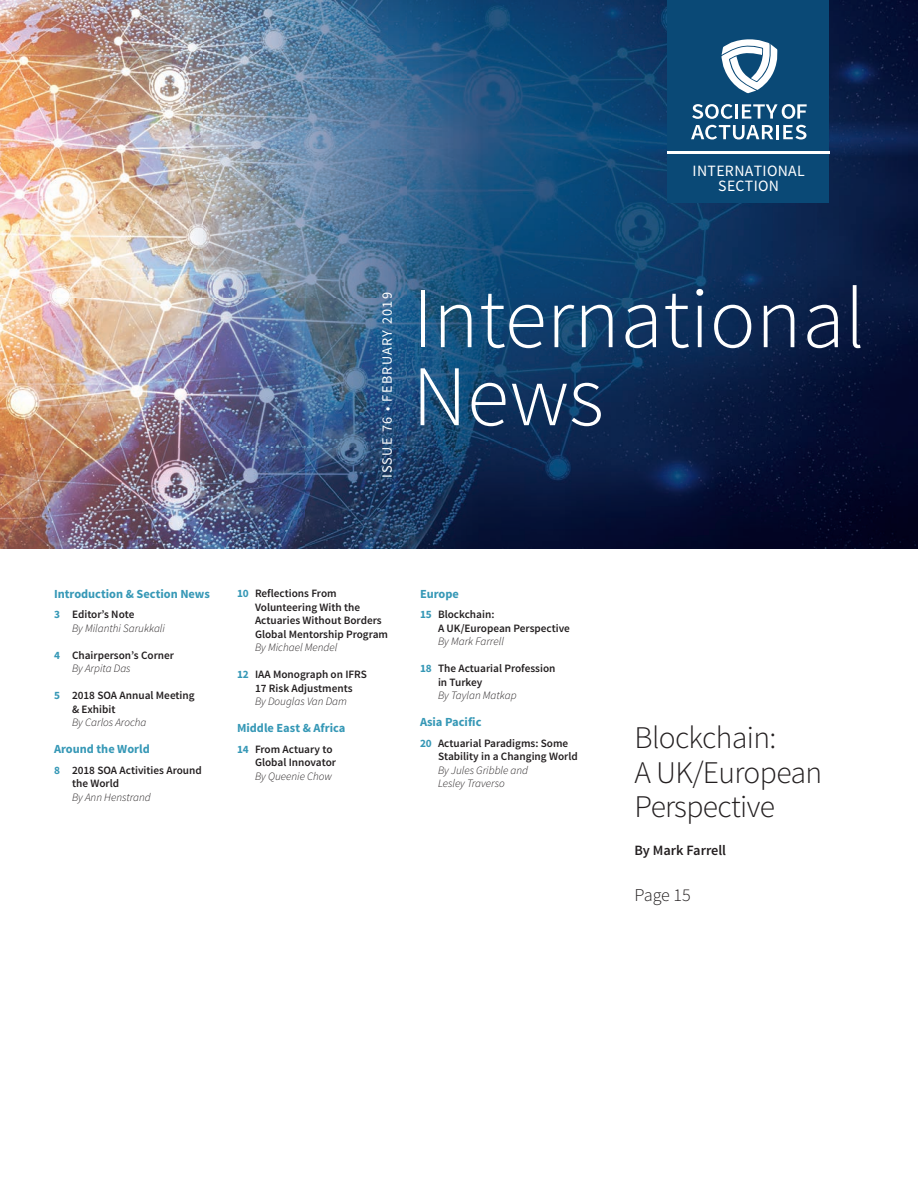
<style>
.page{position:relative;width:918px;height:1188px;background:#fff}
.page>*{position:absolute;margin:0;border:0;box-sizing:border-box;transform-origin:0 0}
.t1{font:300 86.25px/78px "Source Sans Pro";color:#fff}
.t2{font:300 31.5px/34.5px "Source Sans Pro";letter-spacing:-.02em;color:#231f20}
.t3{font:300 18px "Source Sans Pro";letter-spacing:-.005em;color:#231f20}
.t4{font:15.75px/15px "Source Sans Pro";letter-spacing:.02em;color:#fff;text-align:center}
.t5{font:14.25px "Source Sans Pro";letter-spacing:.09em;color:#fff}
.t6{font:600 14.25px "Source Sans Pro";color:#231f20}
.t7{font:700 12.3px "Source Sans Pro";color:#3698b6}
.t8{font:600 11.25px/13.5px "Source Sans Pro";color:#231f20}
.t9{font:italic 300 11.25px/13.5px "Source Sans Pro";color:#231f20}
.s1{font-weight:700;font-style:normal;color:#3698b6}
.s2{font-weight:600;font-style:normal}
.s3{font-weight:700;color:#3698b6}
.s4{font-weight:300;font-style:italic}
</style>
<div class="page">
<img style="left:0;top:0;width:918px;height:548px">
<div style="left:668px;top:0;width:161px;height:202px;background:#0a4976"></div>
<svg style="left:721px;top:39px;width:57px;height:54px"></svg>
<svg style="left:692px;top:104px;width:41px;height:15px"></svg>
<hr style="left:735px;top:104px;width:3px;height:15px;background:#fff">
<svg style="left:742px;top:104px;width:65px;height:15px"></svg>
<svg style="left:691px;top:125px;width:82px;height:15px"></svg>
<hr style="left:776px;top:125px;width:3px;height:14px;background:#fff">
<svg style="left:783px;top:125px;width:23px;height:15px"></svg>
<hr style="left:668px;top:151px;width:161px;height:3px;background:#fff">
<h3 class="t4" style="left:693px;top:164px;width:114px">INTERNATIONAL<br>SECTION</h3>
<p class="t5" style="left:378px;top:478px;width:188px;rotate:-90deg">ISSUE 76 • FEBRUARY 2019</p>
<h1 class="t1" style="left:412px;top:280px;width:455px">International<br>News</h1>
<p class="t7" style="left:54px;top:586px;width:158px">Introduction &amp; Section News</p>
<p class="t9" style="left:72px;top:608px;width:95px;text-indent:-18px"><span class="s1">3</span> <span class="s2">Editor’s Note<br></span>By Milanthi Sarukkali</p>
<p class="t8" style="left:72px;top:649px;width:104px;text-indent:-18px"><span class="s3">4</span> Chairperson’s Corner<br><span class="s4">By Arpita Das</span></p>
<p class="t8" style="left:72px;top:689px;width:124px;text-indent:-18px"><span class="s3">5</span> 2018 SOA Annual Meeting &amp; Exhibit</p>
<p class="t9" style="left:72px;top:716px;width:76px">By Carlos Arocha</p>
<p class="t7" style="left:54px;top:741px;width:97px">Around the World</p>
<p class="t8" style="left:72px;top:764px;width:131px;text-indent:-18px"><span class="s3">8</span> 2018 SOA Activities Around the World</p>
<p class="t9" style="left:72px;top:790px;width:80px">By Ann Henstrand</p>
<p class="t8" style="left:255px;top:587px;width:135px;text-indent:-18px"><span class="s3">10</span> Reflections From<br>Volunteering With the<br>Actuaries Without Borders<br>Global Mentorship Program</p>
<p class="t9" style="left:255px;top:641px;width:84px">By Michael Mendel</p>
<p class="t8" style="left:237px;top:668px;width:132px;text-align:center"><span class="s3">12</span> IAA Monograph on IFRS<br>17 Risk Adjustments</p>
<p class="t9" style="left:255px;top:695px;width:94px">By Douglas Van Dam</p>
<p class="t7" style="left:237px;top:720px;width:110px">Middle East &amp; Africa</p>
<p class="t8" style="left:255px;top:742px;width:83px;text-indent:-18px"><span class="s3">14</span> From Actuary to<br>Global Innovator</p>
<p class="t9" style="left:255px;top:769px;width:79px">By Queenie Chow</p>
<p class="t7" style="left:420px;top:586px;width:40px">Europe</p>
<p class="t8" style="left:438px;top:608px;width:134px;text-indent:-18px"><span class="s3">15</span> Blockchain:<br>A UK/European Perspective</p>
<p class="t9" style="left:438px;top:635px;width:67px">By Mark Farrell</p>
<p class="t8" style="left:438px;top:662px;width:119px;text-indent:-18px"><span class="s3">18</span> The Actuarial Profession in Turkey</p>
<p class="t9" style="left:438px;top:689px;width:80px">By Taylan Matkap</p>
<p class="t7" style="left:420px;top:714px;width:63px">Asia Pacific</p>
<p class="t8" style="left:438px;top:737px;width:141px;text-indent:-18px"><span class="s3">20</span> Actuarial Paradigms: Some<br>Stability in a Changing World</p>
<p class="t9" style="left:438px;top:763px;width:92px">By Jules Gribble and<br>Lesley Traverso</p>
<h2 class="t2" style="left:634px;top:721px;width:189px">Blockchain:<br>A UK/European<br>Perspective</h2>
<p class="t6" style="left:634px;top:842px;width:93px">By Mark Farrell</p>
<h3 class="t3" style="left:634px;top:884px;width:58px">Page 15</h3>
</div>
